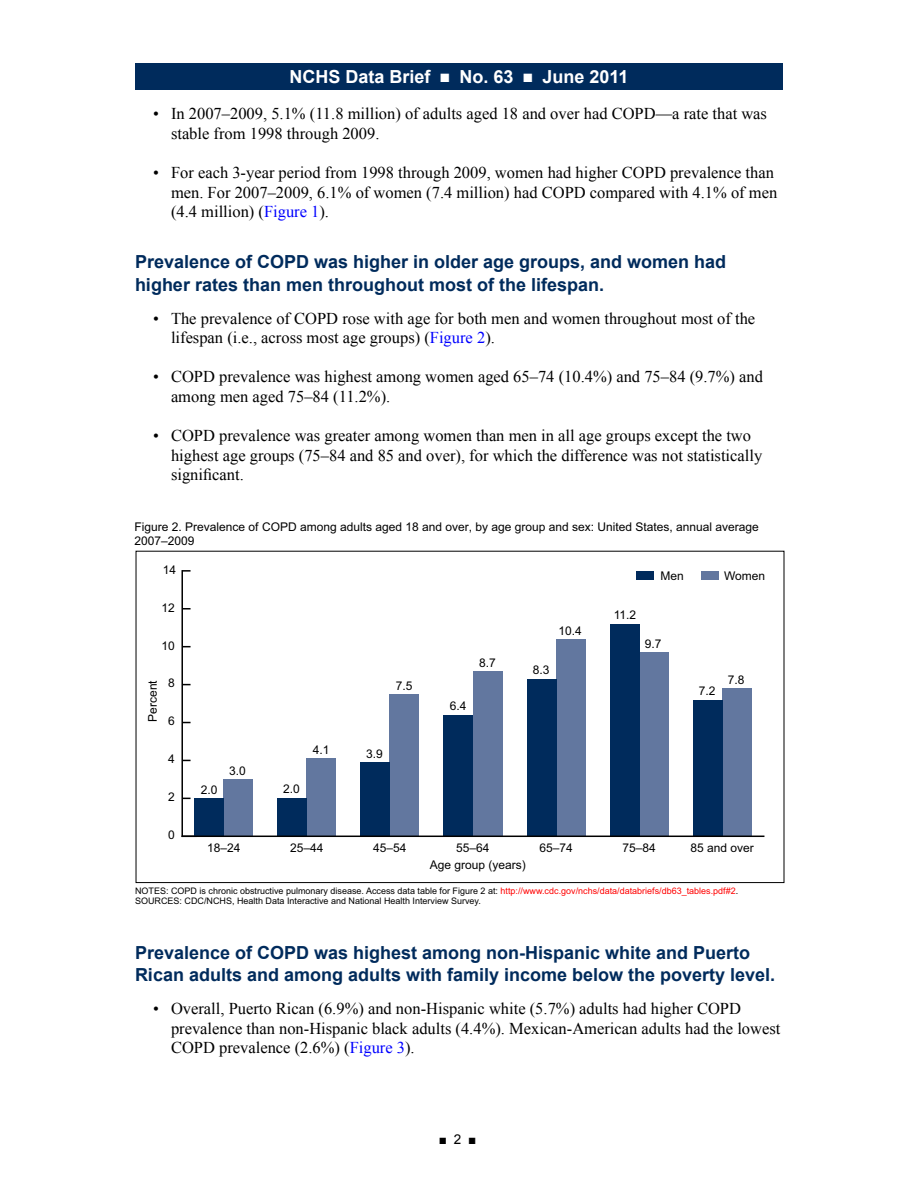
<style>
.page{position:relative;width:918px;height:1188px;background:#fff}
.page>*{position:absolute;margin:0;border:0;box-sizing:border-box;transform-origin:0 0}
.Heading_2{font:700 18px/22.5px "Arial";color:#002b5c}
.t1{font:700 18px "Arial";color:#fff}
.Basic__Bullets{font:16.5px/19.5px "Times New Roman";color:#000}
.t2{font:13.5px "Arial";color:#000}
.t3{font:12px/13.5px "Arial";color:#000}
.t4{font:9px/10.5px "Arial";color:#000}
.s1{color:#00f}
.s2{color:#f00}
</style>
<div class="page">
<div style="left:135px;top:63px;width:648px;height:27px;background:#002b5c"></div>
<hr style="left:181px;top:571px;width:2px;height:265px;background:#000">
<svg style="left:183px;top:608px;width:8px;height:2px"></svg>
<svg style="left:182px;top:570px;width:9px;height:2px"></svg>
<div style="left:224px;top:779px;width:29px;height:57px;background:#62779f"></div>
<div style="left:307px;top:759px;width:29px;height:77px;background:#62779f"></div>
<div style="left:390px;top:694px;width:29px;height:142px;background:#62779f"></div>
<div style="left:473px;top:671px;width:29px;height:165px;background:#62779f"></div>
<div style="left:556px;top:639px;width:29px;height:197px;background:#62779f"></div>
<div style="left:639px;top:652px;width:29px;height:184px;background:#62779f"></div>
<div style="left:722px;top:688px;width:29px;height:148px;background:#62779f"></div>
<div style="left:195px;top:798px;width:29px;height:38px;background:#002b5c"></div>
<div style="left:278px;top:798px;width:29px;height:38px;background:#002b5c"></div>
<div style="left:361px;top:762px;width:29px;height:74px;background:#002b5c"></div>
<div style="left:444px;top:715px;width:29px;height:121px;background:#002b5c"></div>
<div style="left:527px;top:679px;width:29px;height:157px;background:#002b5c"></div>
<div style="left:610px;top:624px;width:29px;height:212px;background:#002b5c"></div>
<div style="left:693px;top:700px;width:29px;height:136px;background:#002b5c"></div>
<hr style="left:182px;top:836px;width:582px;height:1px;background:#000">
<div style="left:636px;top:571px;width:18px;height:9px;background:#002b5c"></div>
<div style="left:701px;top:571px;width:18px;height:9px;background:#62779f"></div>
<p class="t1" style="left:290px;top:65px;width:340px">NCHS Data Brief ■ No. 63 ■ June 2011</p>
<p class="Basic__Bullets" style="left:171px;top:104px;width:598px;text-indent:-18px">• In 2007–2009, 5.1% (11.8 million) of adults aged 18 and over had COPD—a rate that was stable from 1998 through 2009.</p>
<p class="Basic__Bullets" style="left:171px;top:163px;width:608px;text-indent:-18px">• For each 3-year period from 1998 through 2009, women had higher COPD prevalence than men. For 2007–2009, 6.1% of women (7.4 million) had COPD compared with 4.1% of men (4.4 million) (<span class="s1">Figure 1</span>).</p>
<p class="Heading_2" style="left:135px;top:251px;width:593px">Prevalence of COPD was higher in older age groups, and women had higher rates than men throughout most of the lifespan.</p>
<p class="Basic__Bullets" style="left:171px;top:308px;width:586px;text-indent:-18px">• The prevalence of COPD rose with age for both men and women throughout most of the lifespan (i.e., across most age groups) (<span class="s1">Figure 2</span>).</p>
<p class="Basic__Bullets" style="left:171px;top:367px;width:594px;text-indent:-18px">• COPD prevalence was highest among women aged 65–74 (10.4%) and 75–84 (9.7%) and among men aged 75–84 (11.2%).</p>
<p class="Basic__Bullets" style="left:171px;top:426px;width:593px;text-indent:-18px">• COPD prevalence was greater among women than men in all age groups except the two highest age groups (75–84 and 85 and over), for which the difference was not statistically significant.</p>
<p class="t3" style="left:135px;top:520px;width:626px">Figure 2. Prevalence of COPD among adults aged 18 and over, by age group and sex: United States, annual average<br>2007–2009</p>
<p class="t3" style="left:163px;top:563px;width:15px">14</p>
<p class="t3" style="left:161px;top:601px;width:15px">12</p>
<p class="t3" style="left:161px;top:639px;width:15px">10</p>
<p class="t3" style="left:146px;top:722px;width:43px;rotate:-90deg">Percent</p>
<p class="t3" style="left:168px;top:677px;width:8px">8</p>
<p class="t3" style="left:168px;top:715px;width:8px">6</p>
<p class="t3" style="left:168px;top:752px;width:8px">4</p>
<p class="t3" style="left:168px;top:790px;width:8px">2</p>
<p class="t3" style="left:168px;top:828px;width:8px">0</p>
<p class="t3" style="left:201px;top:783px;width:18px">2.0</p>
<p class="t3" style="left:229px;top:764px;width:18px">3.0</p>
<p class="t3" style="left:396px;top:679px;width:18px">7.5</p>
<p class="t3" style="left:283px;top:783px;width:18px">2.0</p>
<p class="t3" style="left:313px;top:743px;width:18px">4.1</p>
<p class="t3" style="left:366px;top:747px;width:18px">3.9</p>
<p class="t3" style="left:479px;top:656px;width:18px">8.7</p>
<p class="t3" style="left:450px;top:700px;width:18px">6.4</p>
<p class="t3" style="left:558px;top:624px;width:25px">10.4</p>
<p class="t3" style="left:533px;top:664px;width:18px">8.3</p>
<p class="t3" style="left:660px;top:569px;width:25px">Men</p>
<p class="t3" style="left:724px;top:569px;width:43px">Women</p>
<p class="t3" style="left:614px;top:608px;width:24px">11.2</p>
<p class="t3" style="left:645px;top:637px;width:18px">9.7</p>
<p class="t3" style="left:699px;top:684px;width:18px">7.2</p>
<p class="t3" style="left:728px;top:673px;width:18px">7.8</p>
<p class="t3" style="left:207px;top:841px;width:35px">18–24</p>
<p class="t3" style="left:290px;top:841px;width:35px">25–44</p>
<p class="t3" style="left:373px;top:841px;width:35px">45–54</p>
<p class="t3" style="left:456px;top:841px;width:35px">55–64</p>
<p class="t3" style="left:539px;top:841px;width:35px">65–74</p>
<p class="t3" style="left:622px;top:841px;width:35px">75–84</p>
<p class="t3" style="left:690px;top:841px;width:65px">85 and over</p>
<p class="t3" style="left:430px;top:858px;width:98px">Age group (years)</p>
<p class="t4" style="left:135px;top:886px;width:605px">NOTES: COPD is chronic obstructive pulmonary disease. Access data table for Figure 2 at: <span class="s2">http://www.cdc.gov/nchs/data/databriefs/db63_tables.pdf#2</span>.<br>SOURCES: CDC/NCHS, Health Data Interactive and National Health Interview Survey.</p>
<p class="Heading_2" style="left:135px;top:942px;width:642px">Prevalence of COPD was highest among non-Hispanic white and Puerto<br>Rican adults and among adults with family income below the poverty level.</p>
<p class="Basic__Bullets" style="left:171px;top:999px;width:611px;text-indent:-18px">• Overall, Puerto Rican (6.9%) and non-Hispanic white (5.7%) adults had higher COPD prevalence than non-Hispanic black adults (4.4%). Mexican-American adults had the lowest<br>COPD prevalence (2.6%) (<span class="s1">Figure 3</span>).</p>
<p class="t2" style="left:439px;top:1130px;width:39px">■ 2 ■</p>
</div>
